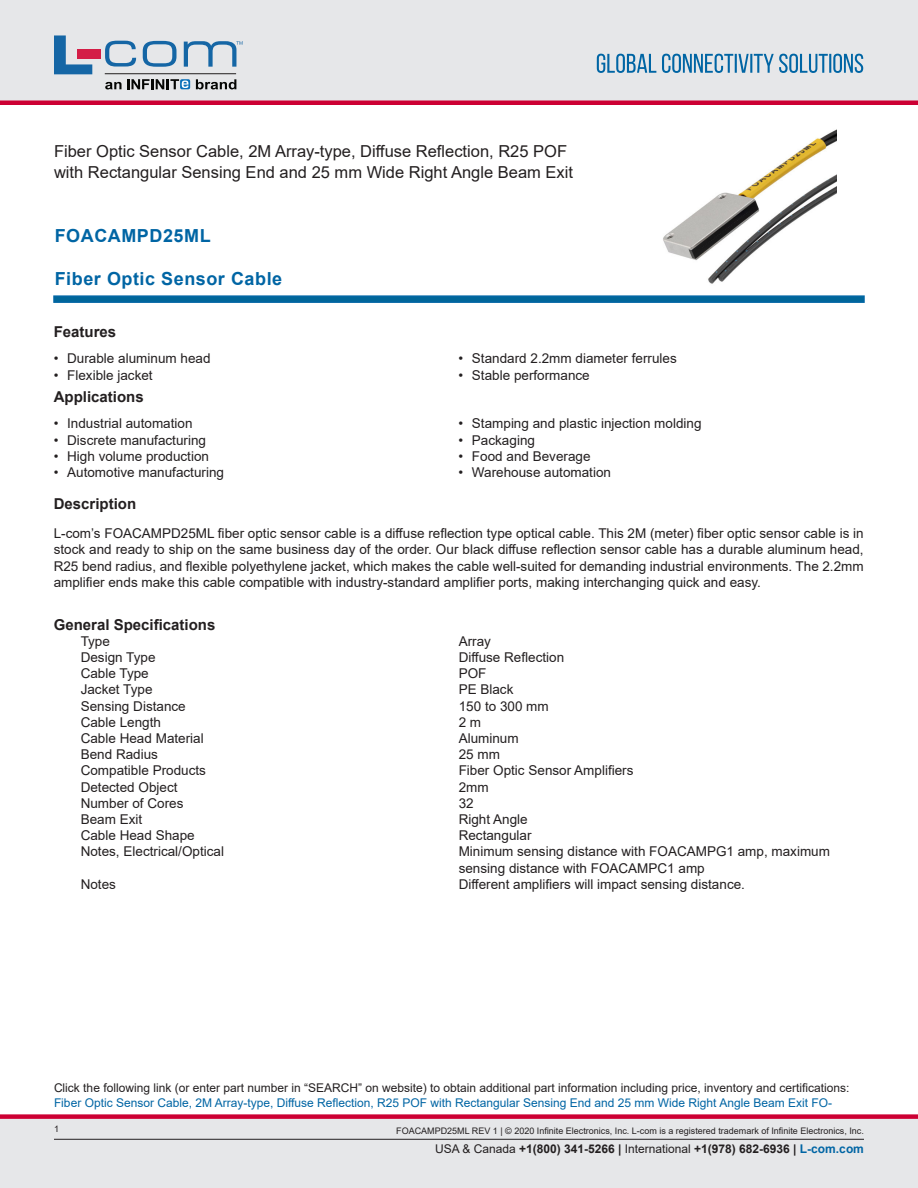
<style>
.page{position:relative;width:918px;height:1188px;background:#fff}
.page>*{position:absolute;margin:0;border:0;box-sizing:border-box;transform-origin:0 0}
.PN{font:700 18px "Arial";letter-spacing:.03em;color:#0065a4}
.Web_Description_Para{font:16.5px/21px "Arial";color:#231f20}
.LCOM_Section_Header{font:700 15px "Arial";color:#231f20}
.Head1{font:700 15px "Arial";color:#231f20}
.MarketingDescription{font:13.5px/16.2px "Arial";color:#231f20;text-align:justify}
.Specs_Para{font:13.5px/16.2px "Arial";color:#231f20}
.Description_and_PN_L{font:12px/14.4px "Arial";color:#231f20}
.t1{font:700 12px "Arial";color:#231f20}
.t2{font:9px "Arial";color:#231f20}
.s1{color:#0065a4}
.s2{font-weight:400}
</style>
<div class="page">
<div style="left:0;top:1119px;width:918px;height:69px;background:#e6e7e9"></div>
<div style="left:0;top:1114px;width:918px;height:5px;background:#c03"></div>
<div style="left:0;top:0;width:918px;height:102px;background:#e6e7e9"></div>
<div style="left:0;top:100px;width:918px;height:5px;background:#c03"></div>
<hr style="left:54px;top:1139px;width:810px;height:1px;background:#231f20">
<svg style="left:597px;top:54px;width:266px;height:19px"></svg>
<svg style="left:53px;top:295px;width:812px;height:8px;background:#0f6ea3"></svg>
<hr style="left:105px;top:73px;width:131px;height:1px;background:#211e1e">
<svg style="left:54px;top:35px;width:38px;height:39px"></svg>
<svg style="left:143px;top:41px;width:34px;height:26px"></svg>
<svg style="left:105px;top:41px;width:31px;height:26px"></svg>
<div style="left:77px;top:49px;width:23px;height:10px;background:#d41e47"></div>
<svg style="left:180px;top:79px;width:10px;height:10px"></svg>
<svg style="left:196px;top:79px;width:40px;height:10px"></svg>
<svg style="left:105px;top:79px;width:83px;height:10px"></svg>
<svg style="left:184px;top:41px;width:59px;height:26px"></svg>
<img style="left:663px;top:130px;width:173px;height:154px">
<h1 class="Web_Description_Para" style="left:54px;top:141px;width:521px">Fiber Optic Sensor Cable, 2M Array-type, Diffuse Reflection, R25 POF with Rectangular Sensing End and 25 mm Wide Right Angle Beam Exit</h1>
<p class="PN" style="left:55px;top:223px;width:157px">FOACAMPD25ML</p>
<p class="PN" style="left:55px;top:266px;width:229px">Fiber Optic Sensor Cable</p>
<p class="LCOM_Section_Header" style="left:54px;top:321px;width:64px">Features</p>
<p class="MarketingDescription" style="left:54px;top:350px;width:158px">• Durable aluminum head</p>
<p class="MarketingDescription" style="left:54px;top:367px;width:101px">• Flexible jacket</p>
<p class="LCOM_Section_Header" style="left:54px;top:386px;width:92px">Applications</p>
<p class="MarketingDescription" style="left:54px;top:416px;width:140px">• Industrial automation</p>
<p class="MarketingDescription" style="left:54px;top:432px;width:154px">• Discrete manufacturing</p>
<p class="MarketingDescription" style="left:54px;top:448px;width:157px">• High volume production</p>
<p class="MarketingDescription" style="left:54px;top:464px;width:172px">• Automotive manufacturing</p>
<p class="MarketingDescription" style="left:458px;top:350px;width:220px">• Standard 2.2mm diameter ferrules</p>
<p class="MarketingDescription" style="left:458px;top:367px;width:133px">• Stable performance</p>
<p class="MarketingDescription" style="left:458px;top:416px;width:245px">• Stamping and plastic injection molding</p>
<p class="MarketingDescription" style="left:458px;top:432px;width:78px">• Packaging</p>
<p class="MarketingDescription" style="left:458px;top:448px;width:134px">• Food and Beverage</p>
<p class="MarketingDescription" style="left:458px;top:464px;width:154px">• Warehouse automation</p>
<p class="LCOM_Section_Header" style="left:54px;top:493px;width:84px">Description</p>
<p class="MarketingDescription" style="left:54px;top:525px;width:811px">L-com’s FOACAMPD25ML fiber optic sensor cable is a diffuse reflection type optical cable. This 2M (meter) fiber optic sensor cable is in stock and ready to ship on the same business day of the order. Our black diffuse reflection sensor cable has a durable aluminum head, R25 bend radius, and flexible polyethylene jacket, which makes the cable well-suited for demanding industrial environments. The 2.2mm amplifier ends make this cable compatible with industry-standard amplifier ports, making interchanging quick and easy.</p>
<p class="Head1" style="left:54px;top:614px;width:163px">General Specifications</p>
<p class="Specs_Para" style="left:81px;top:633px;width:31px">Type</p>
<p class="Specs_Para" style="left:459px;top:633px;width:34px">Array</p>
<p class="Specs_Para" style="left:81px;top:649px;width:76px">Design Type</p>
<p class="Specs_Para" style="left:459px;top:649px;width:107px">Diffuse Reflection</p>
<p class="Specs_Para" style="left:81px;top:665px;width:70px">Cable Type</p>
<p class="Specs_Para" style="left:459px;top:665px;width:29px">POF</p>
<p class="Specs_Para" style="left:81px;top:682px;width:73px">Jacket Type</p>
<p class="Specs_Para" style="left:459px;top:682px;width:56px">PE Black</p>
<p class="Specs_Para" style="left:81px;top:698px;width:107px">Sensing Distance</p>
<p class="Specs_Para" style="left:459px;top:698px;width:92px">150 to 300 mm</p>
<p class="Specs_Para" style="left:81px;top:714px;width:82px">Cable Length</p>
<p class="Specs_Para" style="left:459px;top:714px;width:24px">2 m</p>
<p class="Specs_Para" style="left:81px;top:730px;width:125px">Cable Head Material</p>
<p class="Specs_Para" style="left:459px;top:730px;width:62px">Aluminum</p>
<p class="Specs_Para" style="left:81px;top:746px;width:79px">Bend Radius</p>
<p class="Specs_Para" style="left:459px;top:746px;width:43px">25 mm</p>
<p class="Specs_Para" style="left:81px;top:763px;width:127px">Compatible Products</p>
<p class="Specs_Para" style="left:459px;top:763px;width:176px">Fiber Optic Sensor Amplifiers</p>
<p class="Specs_Para" style="left:81px;top:779px;width:98px">Detected Object</p>
<p class="Specs_Para" style="left:459px;top:779px;width:31px">2mm</p>
<p class="Specs_Para" style="left:81px;top:795px;width:104px">Number of Cores</p>
<p class="Specs_Para" style="left:459px;top:795px;width:17px">32</p>
<p class="Specs_Para" style="left:81px;top:811px;width:63px">Beam Exit</p>
<p class="Specs_Para" style="left:459px;top:811px;width:71px">Right Angle</p>
<p class="Specs_Para" style="left:81px;top:827px;width:116px">Cable Head Shape</p>
<p class="Specs_Para" style="left:459px;top:827px;width:74px">Rectangular</p>
<p class="Specs_Para" style="left:81px;top:844px;width:145px">Notes, Electrical/Optical</p>
<p class="Specs_Para" style="left:459px;top:844px;width:373px">Minimum sensing distance with FOACAMPG1 amp, maximum sensing distance with FOACAMPC1 amp</p>
<p class="Specs_Para" style="left:81px;top:876px;width:37px">Notes</p>
<p class="Specs_Para" style="left:459px;top:876px;width:288px">Different amplifiers will impact sensing distance.</p>
<p class="Description_and_PN_L" style="left:54px;top:1081px;width:797px">Click the following link (or enter part number in “SEARCH” on website) to obtain additional part information including price, inventory and certifications:<br><span class="s1">Fiber Optic Sensor Cable, 2M Array-type, Diffuse Reflection, R25 POF with Rectangular Sensing End and 25 mm Wide Right Angle Beam Exit FO-</span></p>
<p class="t2" style="left:54px;top:1123px;width:7px">1</p>
<p class="t2" style="left:396px;top:1125px;width:469px">FOACAMPD25ML REV 1 | © 2020 Infinite Electronics, Inc. L-com is a registered trademark of Infinite Electronics, Inc.</p>
<p class="t1" style="left:435px;top:1140px;width:430px"><span class="s2">USA &amp; Canada</span> +1(800) 341-5266 | <span class="s2">International</span> +1(978) 682-6936 | <span class="s1">L-com.com</span></p>
</div>
